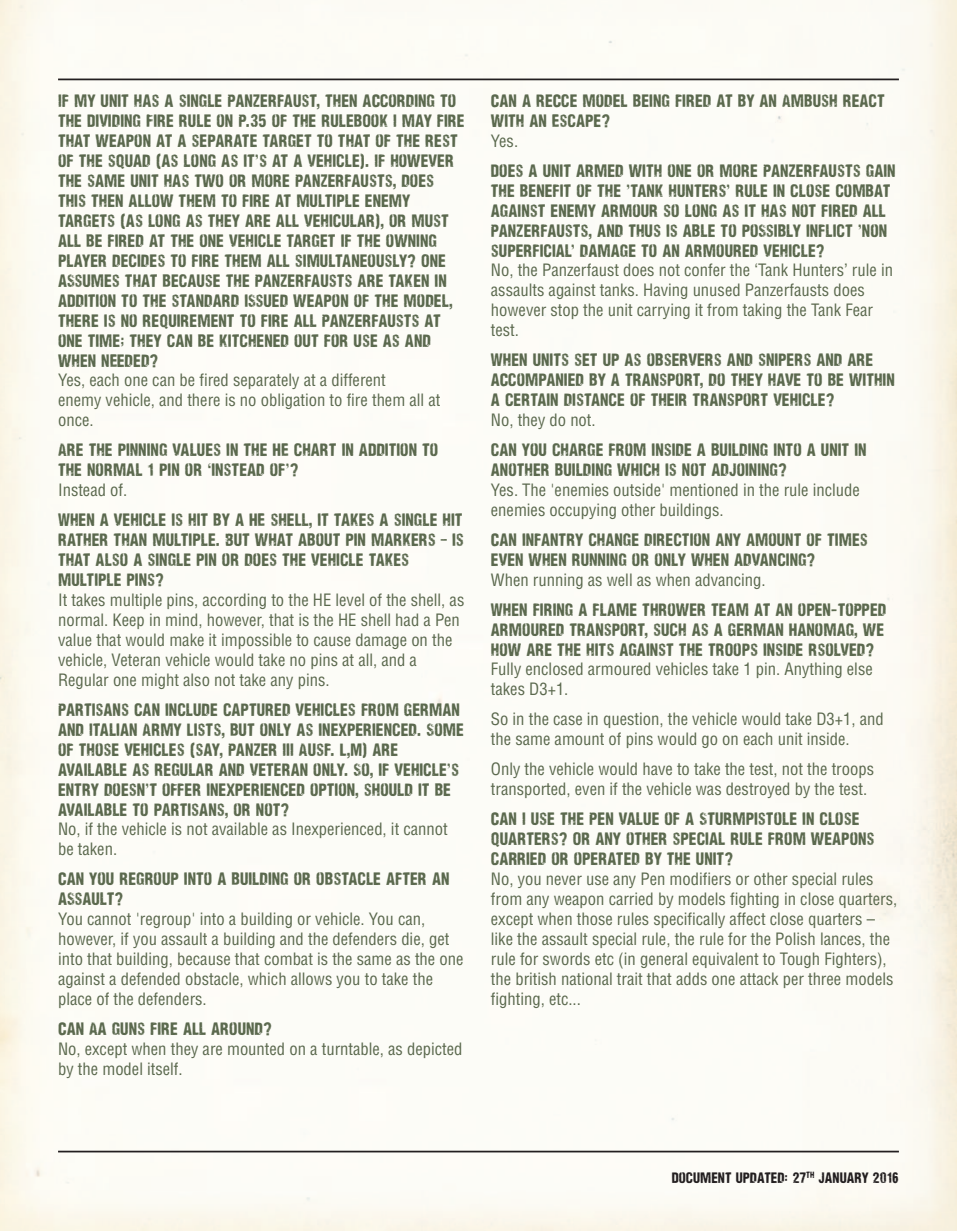
<style>
.page{position:relative;width:957px;height:1231px;background:#fff}
.page>*{position:absolute;margin:0;border:0;box-sizing:border-box;transform-origin:0 0}
.t1{font:16.62px/19.9px "Nidex";color:#5b694e}
.t2{font:condensed 16.62px/19.9px "Helvetica";color:#5b694e}
.t3{font:14px "Nidex";color:#231f20}
</style>
<div class="page">
<img style="left:0;top:0;width:956px;height:1230px">
<hr style="left:58px;top:78px;width:840px;height:2px;background:#231f20">
<hr style="left:58px;top:1150px;width:840px;height:2px;background:#231f20">
<p class="t1" style="left:58px;top:92px;width:408px">IF MY UNIT HAS A SINGLE PANZERFAUST, THEN ACCORDING TO THE DIVIDING FIRE RULE ON P.35 OF THE RULEBOOK I MAY FIRE THAT WEAPON AT A SEPARATE TARGET TO THAT OF THE REST OF THE SQUAD (AS LONG AS IT'S AT A VEHICLE). IF HOWEVER THE SAME UNIT HAS TWO OR MORE PANZERFAUSTS, DOES THIS THEN ALLOW THEM TO FIRE AT MULTIPLE ENEMY TARGETS (AS LONG AS THEY ARE ALL VEHICULAR), OR MUST ALL BE FIRED AT THE ONE VEHICLE TARGET IF THE OWNING PLAYER DECIDES TO FIRE THEM ALL SIMULTANEOUSLY? ONE ASSUMES THAT BECAUSE THE PANZERFAUSTS ARE TAKEN IN ADDITION TO THE STANDARD ISSUED WEAPON OF THE MODEL, THERE IS NO REQUIREMENT TO FIRE ALL PANZERFAUSTS AT ONE TIME; THEY CAN BE KITCHENED OUT FOR USE AS AND WHEN NEEDED?</p>
<p class="t2" style="left:58px;top:370px;width:384px">Yes, each one can be fired separately at a different<br>enemy vehicle, and there is no obligation to fire them all at once.</p>
<p class="t1" style="left:58px;top:441px;width:382px">ARE THE PINNING VALUES IN THE HE CHART IN ADDITION TO<br>THE NORMAL 1 PIN OR ‘INSTEAD OF’?</p>
<p class="t2" style="left:58px;top:480px;width:71px">Instead of.</p>
<p class="t1" style="left:58px;top:510px;width:407px">WHEN A VEHICLE IS HIT BY A HE SHELL, IT TAKES A SINGLE HIT RATHER THAN MULTIPLE. BUT WHAT ABOUT PIN MARKERS – IS THAT ALSO A SINGLE PIN OR DOES THE VEHICLE TAKES MULTIPLE PINS?</p>
<p class="t2" style="left:58px;top:590px;width:408px">It takes multiple pins, according to the HE level of the shell, as normal. Keep in mind, however, that is the HE shell had a Pen value that would make it impossible to cause damage on the vehicle, Veteran vehicle would take no pins at all, and a Regular one might also not take any pins.</p>
<p class="t1" style="left:58px;top:700px;width:407px">PARTISANS CAN INCLUDE CAPTURED VEHICLES FROM GERMAN AND ITALIAN ARMY LISTS, BUT ONLY AS INEXPERIENCED. SOME OF THOSE VEHICLES (SAY, PANZER III AUSF. L,M) ARE AVAILABLE AS REGULAR AND VETERAN ONLY. SO, IF VEHICLE’S ENTRY DOESN’T OFFER INEXPERIENCED OPTION, SHOULD IT BE AVAILABLE TO PARTISANS, OR NOT?</p>
<p class="t2" style="left:58px;top:819px;width:391px">No, if the vehicle is not available as Inexperienced, it cannot be taken.</p>
<p class="t1" style="left:58px;top:869px;width:393px">CAN YOU REGROUP INTO A BUILDING OR OBSTACLE AFTER AN<br>ASSAULT?</p>
<p class="t2" style="left:58px;top:909px;width:407px">You cannot 'regroup' into a building or vehicle. You can, however, if you assault a building and the defenders die, get into that building, because that combat is the same as the one against a defended obstacle, which allows you to take the place of the defenders.</p>
<p class="t1" style="left:58px;top:1019px;width:215px">CAN AA GUNS FIRE ALL AROUND?</p>
<p class="t2" style="left:58px;top:1038px;width:406px">No, except when they are mounted on a turntable, as depicted by the model itself.</p>
<p class="t1" style="left:491px;top:92px;width:395px">CAN A RECCE MODEL BEING FIRED AT BY AN AMBUSH REACT<br>WITH AN ESCAPE?</p>
<p class="t2" style="left:491px;top:131px;width:29px">Yes.</p>
<p class="t1" style="left:491px;top:161px;width:406px">DOES A UNIT ARMED WITH ONE OR MORE PANZERFAUSTS GAIN THE BENEFIT OF THE 'TANK HUNTERS' RULE IN CLOSE COMBAT AGAINST ENEMY ARMOUR SO LONG AS IT HAS NOT FIRED ALL PANZERFAUSTS, AND THUS IS ABLE TO POSSIBLY INFLICT 'NON SUPERFICIAL' DAMAGE TO AN ARMOURED VEHICLE?</p>
<p class="t2" style="left:491px;top:261px;width:403px">No, the Panzerfaust does not confer the ‘Tank Hunters’ rule in assaults against tanks. Having unused Panzerfausts does however stop the unit carrying it from taking the Tank Fear test.</p>
<p class="t1" style="left:491px;top:351px;width:405px">WHEN UNITS SET UP AS OBSERVERS AND SNIPERS AND ARE<br>ACCOMPANIED BY A TRANSPORT, DO THEY HAVE TO BE WITHIN<br>A CERTAIN DISTANCE OF THEIR TRANSPORT VEHICLE?</p>
<p class="t2" style="left:491px;top:410px;width:106px">No, they do not.</p>
<p class="t1" style="left:491px;top:441px;width:377px">CAN YOU CHARGE FROM INSIDE A BUILDING INTO A UNIT IN<br>ANOTHER BUILDING WHICH IS NOT ADJOINING?</p>
<p class="t2" style="left:491px;top:480px;width:370px">Yes. The 'enemies outside' mentioned in the rule include enemies occupying other buildings.</p>
<p class="t1" style="left:491px;top:530px;width:378px">CAN INFANTRY CHANGE DIRECTION ANY AMOUNT OF TIMES<br>EVEN WHEN RUNNING OR ONLY WHEN ADVANCING?</p>
<p class="t2" style="left:491px;top:570px;width:276px">When running as well as when advancing.</p>
<p class="t1" style="left:491px;top:600px;width:397px">WHEN FIRING A FLAME THROWER TEAM AT AN OPEN-TOPPED<br>ARMOURED TRANSPORT, SUCH AS A GERMAN HANOMAG, WE<br>HOW ARE THE HITS AGAINST THE TROOPS INSIDE RSOLVED?</p>
<p class="t2" style="left:491px;top:659px;width:383px">Fully enclosed armoured vehicles take 1 pin. Anything else takes D3+1.</p>
<p class="t2" style="left:491px;top:709px;width:394px">So in the case in question, the vehicle would take D3+1, and the same amount of pins would go on each unit inside.</p>
<p class="t2" style="left:491px;top:759px;width:385px">Only the vehicle would have to take the test, not the troops transported, even if the vehicle was destroyed by the test.</p>
<p class="t1" style="left:491px;top:809px;width:385px">CAN I USE THE PEN VALUE OF A STURMPISTOLE IN CLOSE<br>QUARTERS? OR ANY OTHER SPECIAL RULE FROM WEAPONS<br>CARRIED OR OPERATED BY THE UNIT?</p>
<p class="t2" style="left:491px;top:869px;width:408px">No, you never use any Pen modifiers or other special rules from any weapon carried by models fighting in close quarters, except when those rules specifically affect close quarters – like the assault special rule, the rule for the Polish lances, the rule for swords etc (in general equivalent to Tough Fighters), the british national trait that adds one attack per three models fighting, etc...</p>
<p class="t3" style="left:671px;top:1171px;width:229px">DOCUMENT UPDATED: 27<sup>TH</sup> JANUARY 2016</p>
</div>
